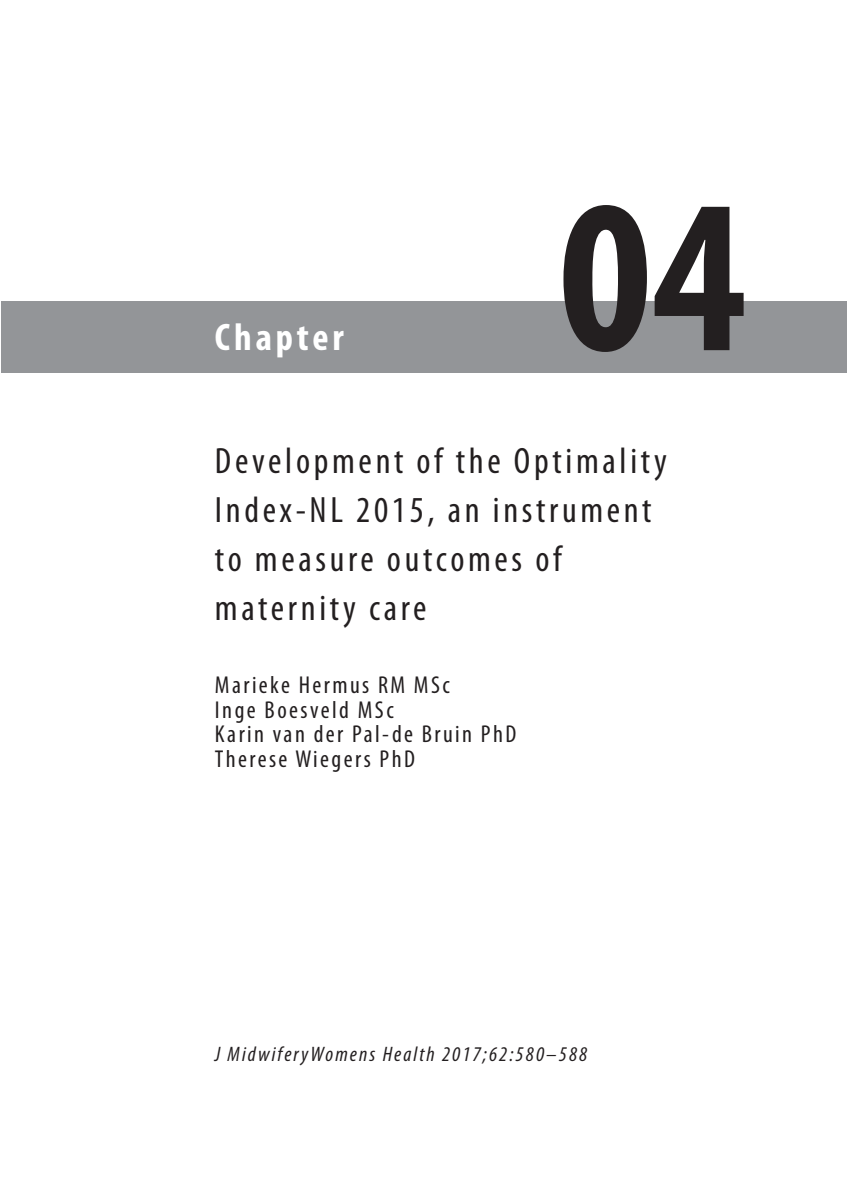
<style>
.page{position:relative;width:847px;height:1194px;background:#fff}
.page>*{position:absolute;margin:0;border:0;box-sizing:border-box;transform-origin:0 0}
.t1{font:700 condensed 220.5px "Myriad Pro";color:#231f20}
.t2{font:700 condensed 38.5px "Myriad Pro";letter-spacing:.1em;color:#fff}
.t3{font:condensed 36.75px/49px "Myriad Pro";letter-spacing:.1em;color:#231f20}
.t4{font:condensed 24.5px/24.5px "Myriad Pro";letter-spacing:.1em;color:#231f20}
.t5{font:italic condensed 21px "Myriad Pro";letter-spacing:.1em;color:#231f20}
</style>
<div class="page">
<div style="left:1px;top:301px;width:845px;height:72px;background:#939598"></div>
<p class="t2" style="left:215px;top:316px;width:130px">Chapter</p>
<h1 class="t1" style="left:558px;top:155px;width:189px">04</h1>
<p class="t3" style="left:215px;top:437px;width:453px">Development of the Optimality<br>Index-NL 2015, an instrument to measure outcomes of maternity care</p>
<p class="t4" style="left:215px;top:673px;width:303px">Marieke Hermus RM MSc<br>Inge Boesveld MSc<br>Karin van der Pal-de Bruin PhD<br>Therese Wiegers PhD</p>
<p class="t5" style="left:215px;top:1042px;width:374px">J MidwiferyWomens Health 2017;62:580–588</p>
</div>
